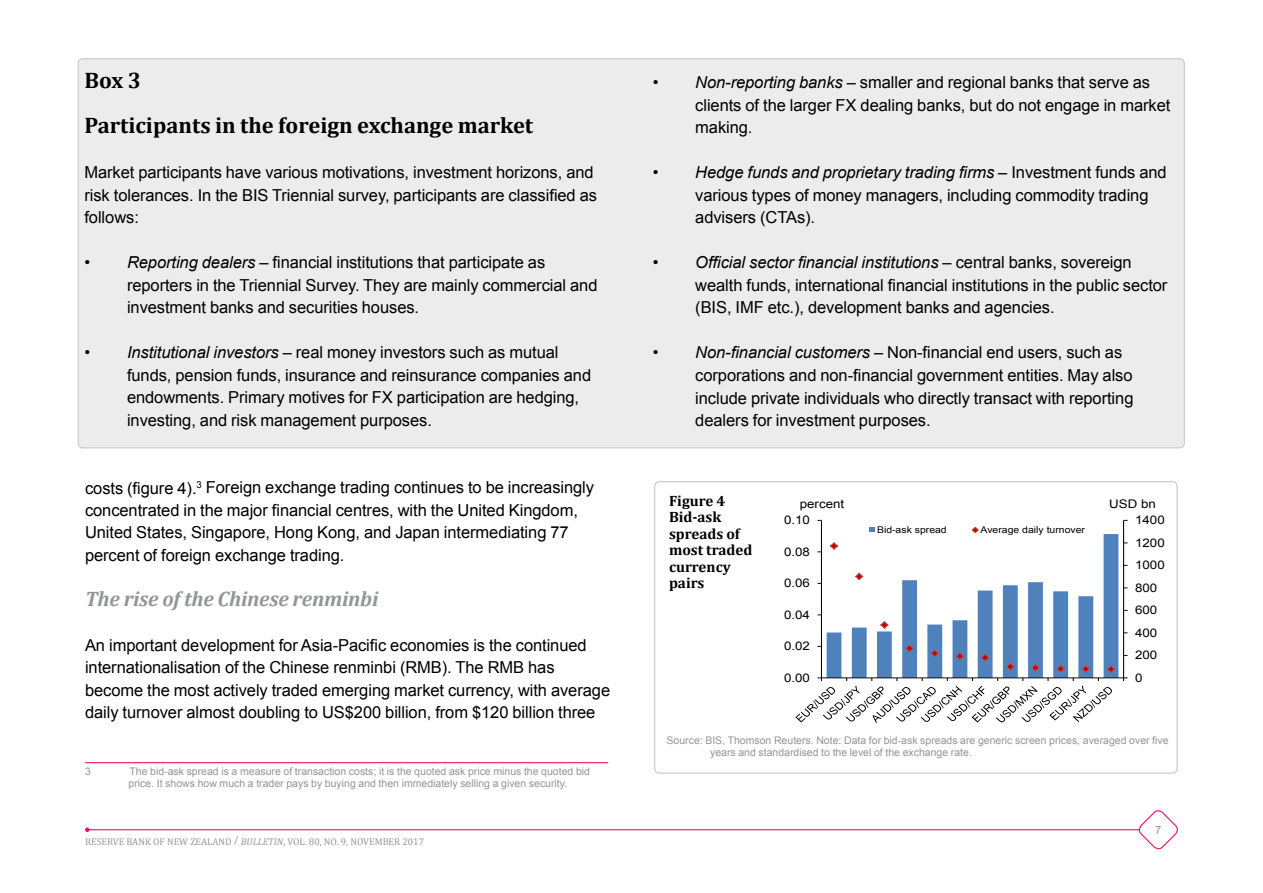
<style>
.page{position:relative;width:1263px;height:893px;background:#fff}
.page>*{position:absolute;margin:0;border:0;box-sizing:border-box;transform-origin:0 0}
.t1{font:700 22.5px/45px "Cambria";color:#000}
.t2{font:italic 700 21px "Cambria";letter-spacing:-.01em;color:#939598}
.t3{font:16.5px/22.5px "Arial";letter-spacing:-.005em;color:#000}
.t4{font:700 15px/16.5px "Cambria";color:#000}
.t5{font:11.85px "Arial";color:#000;scale:1.12 1}
.t6{font:11.25px "Arial";color:#939598}
.t7{font:10.5px/12px "Arial";color:#939598}
.t8{font:9.75px "Cambria";color:#939598}
.t9{font:9.3px "Arial";color:#000;scale:1.12 1}
.s1{font-style:italic}
</style>
<div class="page">
<hr style="left:87px;top:829px;width:1091px;height:1px;background:#ed1261">
<svg style="left:85px;top:827px;width:5px;height:5px"></svg>
<svg style="left:1137px;top:810px;width:41px;height:40px"></svg>
<div style="left:78px;top:59px;width:1106px;height:389px;background:#ececed;border-radius:4px"></div>
<hr style="left:85px;top:762px;width:523px;height:1px;background:#ed1261">
<div style="left:654px;top:481px;width:523px;height:293px;border:1px solid #c7c8ca;border-radius:4px"></div>
<hr style="left:1123px;top:520px;width:1px;height:158px;background:#000">
<hr style="left:821px;top:520px;width:1px;height:158px;background:#000">
<svg style="left:795px;top:527px;width:332px;height:196px"></svg>
<h1 class="t1" style="left:84px;top:57px;width:450px">Box 3<br>Participants in the foreign exchange market</h1>
<p class="t3" style="left:84px;top:162px;width:514px">Market participants have various motivations, investment horizons, and risk tolerances. In the BIS Triennial survey, participants are classified as follows:</p>
<p class="t3" style="left:127px;top:252px;width:472px;text-indent:-43px"><span class="s1">• Reporting dealers</span> – financial institutions that participate as reporters in the Triennial Survey. They are mainly commercial and investment banks and securities houses.</p>
<p class="t3" style="left:127px;top:342px;width:466px;text-indent:-43px"><span class="s1">• Institutional investors</span> – real money investors such as mutual funds, pension funds, insurance and reinsurance companies and endowments. Primary motives for FX participation are hedging, investing, and risk management purposes.</p>
<p class="t3" style="left:85px;top:477px;width:511px">costs (figure 4).<sup>3</sup> Foreign exchange trading continues to be increasingly concentrated in the major financial centres, with the United Kingdom, United States, Singapore, Hong Kong, and Japan intermediating 77 percent of foreign exchange trading.</p>
<p class="t2" style="left:85px;top:584px;width:295px">The rise of the Chinese renminbi</p>
<p class="t3" style="left:85px;top:634px;width:527px">An important development for Asia-Pacific economies is the continued internationalisation of the Chinese renminbi (RMB). The RMB has become the most actively traded emerging market currency, with average daily turnover almost doubling to US$200 billion, from $120 billion three</p>
<p class="t7" style="left:85px;top:765px;width:7px">3</p>
<p class="t7" style="left:129px;top:765px;width:463px">The bid-ask spread is a measure of transaction costs; it is the quoted ask price minus the quoted bid price. It shows how much a trader pays by buying and then immediately selling a given security.</p>
<p class="t8" style="left:85px;top:836px;width:340px">RESERVE BANK OF NEW ZEALAND / <span class="s1">BULLETIN</span>, VOL. 80, NO. 9, NOVEMBER 2017</p>
<p class="t3" style="left:695px;top:72px;width:477px;text-indent:-43px"><span class="s1">• Non-reporting banks</span> – smaller and regional banks that serve as clients of the larger FX dealing banks, but do not engage in market making.</p>
<p class="t3" style="left:695px;top:162px;width:473px;text-indent:-43px"><span class="s1">• Hedge funds and proprietary trading firms</span> – Investment funds and various types of money managers, including commodity trading advisers (CTAs).</p>
<p class="t3" style="left:695px;top:252px;width:474px;text-indent:-43px"><span class="s1">• Official sector financial institutions</span> – central banks, sovereign wealth funds, international financial institutions in the public sector (BIS, IMF etc.), development banks and agencies.</p>
<p class="t3" style="left:695px;top:342px;width:440px;text-indent:-43px"><span class="s1">• Non-financial customers</span> – Non-financial end users, such as corporations and non-financial government entities. May also include private individuals who directly transact with reporting dealers for investment purposes.</p>
<p class="t4" style="left:669px;top:492px;width:85px">Figure 4<br>Bid-ask spreads of most traded currency pairs</p>
<p class="t5" style="left:800px;top:496px;width:41px">percent</p>
<p class="t5" style="left:1109px;top:496px;width:43px">USD bn</p>
<p class="t9" style="left:877px;top:524px;width:64px">Bid-ask spread</p>
<p class="t9" style="left:980px;top:524px;width:95px">Average daily turnover</p>
<p class="t5" style="left:784px;top:512px;width:25px">0.10</p>
<p class="t5" style="left:1135px;top:512px;width:28px">1400</p>
<p class="t5" style="left:784px;top:544px;width:25px">0.08</p>
<p class="t5" style="left:784px;top:575px;width:25px">0.06</p>
<p class="t5" style="left:784px;top:607px;width:25px">0.04</p>
<p class="t5" style="left:784px;top:638px;width:25px">0.02</p>
<p class="t5" style="left:784px;top:670px;width:25px">0.00</p>
<p class="t5" style="left:1135px;top:535px;width:28px">1200</p>
<p class="t5" style="left:1135px;top:557px;width:28px">1000</p>
<p class="t5" style="left:1135px;top:580px;width:21px">800</p>
<p class="t5" style="left:1135px;top:602px;width:21px">600</p>
<p class="t5" style="left:1135px;top:625px;width:21px">400</p>
<p class="t5" style="left:1135px;top:647px;width:21px">200</p>
<p class="t5" style="left:1135px;top:670px;width:8px">0</p>
<p class="t7" style="left:710px;top:734px;width:460px;text-indent:-44px">Source: BIS, Thomson Reuters. Note: Data for bid-ask spreads are generic screen prices, averaged over five years and standardised to the level of the exchange rate.</p>
<p class="t6" style="left:1155px;top:822px;width:8px">7</p>
</div>
